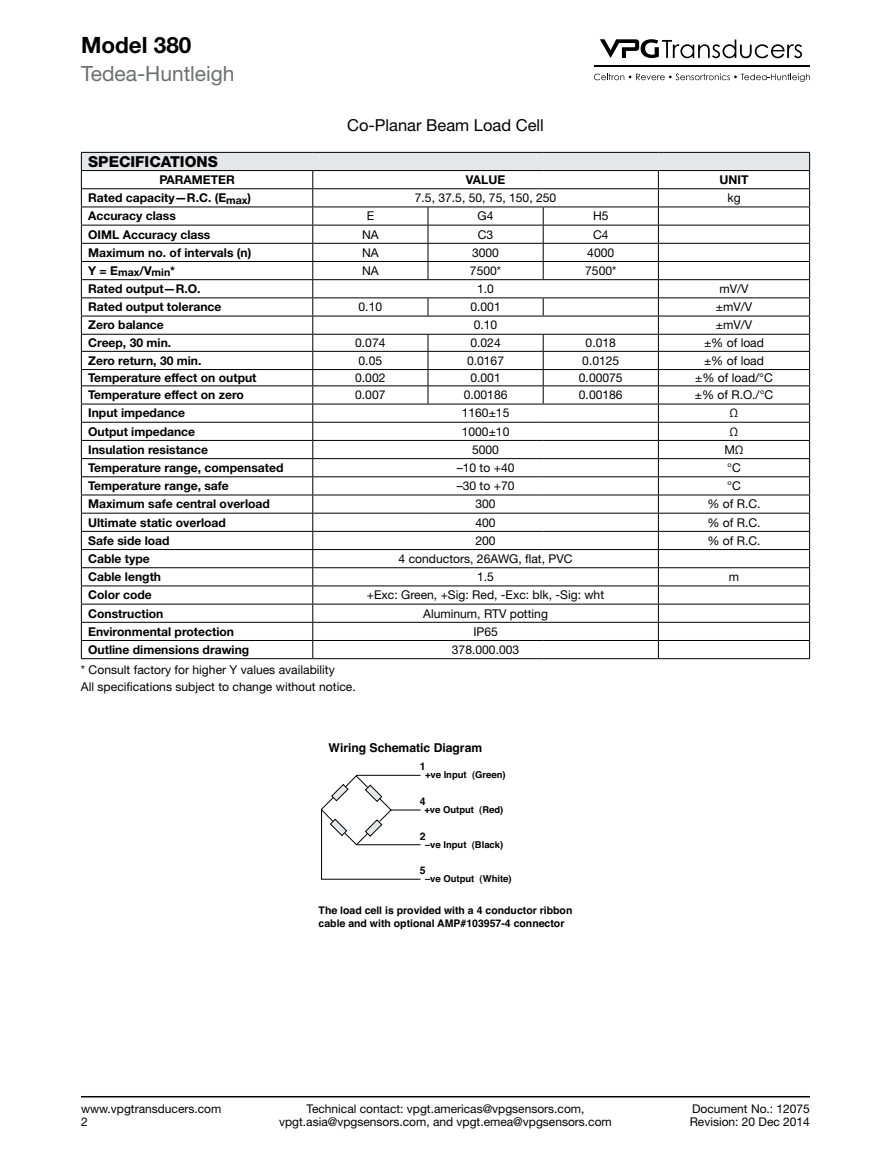
<style>
.page{position:relative;width:891px;height:1175px;background:#fff}
.page>*{position:absolute;margin:0;border:0;box-sizing:border-box;transform-origin:0 0}
.Part_Model_Number_Le{font:700 22.5px "Helvetica Neue LT Std";color:#000}
.t1{font:21px "Helvetica Neue LT Std";color:#6d6e71}
.Title_after_page_1{font:16.5px "Helvetica Neue LT Std";color:#000}
.Table_Heading{font:800 15.15px "Helvetica Neue LT Std";color:#000}
.Table_Row_Side_Headi{font:700 12.15px "Helvetica Neue LT Std";color:#000}
.Table_Body{font:12.15px "Helvetica Neue LT Std";color:#000}
.Footnote_no_referere{font:12.15px "Helvetica Neue LT Std";color:#000}
.t2{font:700 12.15px "Helvetica";color:#000}
.Table_Col_Heading{font:700 12.15px "Helvetica Neue LT Std";color:#000}
.Footer_Left{font:12px/13.5px "Helvetica Neue LT Std";color:#000;text-align:center}
.Rev-Date-Right{font:12px "Helvetica Neue LT Std";color:#000}
.Document_Number_Righ{font:12px "Helvetica Neue LT Std";color:#000}
.t3{font:700 10.5px/12.6px "Helvetica";color:#000}
.t4{font:700 9.45px "Helvetica";color:#000}
</style>
<div class="page">
<svg style="left:600px;top:39px;width:202px;height:19px"></svg>
<svg style="left:594px;top:73px;width:216px;height:9px"></svg>
<hr style="left:594px;top:65px;width:216px;height:1px;background:#000">
<hr style="left:81px;top:1096px;width:729px;height:1px;background:#000">
<hr style="left:81px;top:658px;width:232px;height:1px;background:#000">
<hr style="left:81px;top:152px;width:232px;height:1px;background:#000">
<hr style="left:313px;top:152px;width:115px;height:1px;background:#000">
<hr style="left:428px;top:152px;width:115px;height:1px;background:#000">
<hr style="left:543px;top:152px;width:115px;height:1px;background:#000">
<hr style="left:658px;top:152px;width:152px;height:1px;background:#000">
<hr style="left:313px;top:658px;width:115px;height:1px;background:#000">
<hr style="left:428px;top:658px;width:115px;height:1px;background:#000">
<hr style="left:543px;top:658px;width:115px;height:1px;background:#000">
<svg style="left:81px;top:153px;width:729px;height:505px"></svg>
<hr style="left:658px;top:658px;width:152px;height:1px;background:#000">
<svg style="left:321px;top:774px;width:100px;height:106px"></svg>
<p class="Part_Model_Number_Le" style="left:81px;top:31px;width:112px">Model 380</p>
<h2 class="t1" style="left:81px;top:61px;width:155px">Tedea-Huntleigh</h2>
<p class="Title_after_page_1" style="left:347px;top:115px;width:198px">Co-Planar Beam Load Cell</p>
<p class="Table_Heading" style="left:88px;top:152px;width:131px">SPECIFICATIONS</p>
<p class="Table_Col_Heading" style="left:159px;top:172px;width:77px">PARAMETER</p>
<p class="Table_Col_Heading" style="left:466px;top:172px;width:41px">VALUE</p>
<p class="Table_Col_Heading" style="left:720px;top:172px;width:30px">UNIT</p>
<p class="Table_Row_Side_Headi" style="left:88px;top:190px;width:164px">Rated capacity—R.C. (E<sub>max</sub>)</p>
<p class="Table_Body" style="left:415px;top:191px;width:143px">7.5, 37.5, 50, 75, 150, 250</p>
<p class="Table_Body" style="left:727px;top:191px;width:15px">kg</p>
<p class="Table_Row_Side_Headi" style="left:88px;top:208px;width:89px">Accuracy class</p>
<p class="Table_Body" style="left:367px;top:209px;width:9px">E</p>
<p class="Table_Body" style="left:478px;top:209px;width:17px">G4</p>
<p class="Table_Body" style="left:593px;top:209px;width:17px">H5</p>
<p class="Table_Row_Side_Headi" style="left:88px;top:227px;width:124px">OIML Accuracy class</p>
<p class="Table_Body" style="left:362px;top:227px;width:18px">NA</p>
<p class="Table_Body" style="left:478px;top:227px;width:17px">C3</p>
<p class="Table_Body" style="left:593px;top:227px;width:17px">C4</p>
<p class="Table_Row_Side_Headi" style="left:88px;top:245px;width:165px">Maximum no. of intervals (n)</p>
<p class="Table_Body" style="left:362px;top:245px;width:18px">NA</p>
<p class="Table_Body" style="left:472px;top:245px;width:28px">3000</p>
<p class="Table_Body" style="left:587px;top:245px;width:28px">4000</p>
<p class="Table_Row_Side_Headi" style="left:88px;top:263px;width:89px">Y = E<sub>max</sub>/V<sub>min</sub>*</p>
<p class="Table_Body" style="left:362px;top:263px;width:18px">NA</p>
<p class="Table_Body" style="left:470px;top:263px;width:33px">7500*</p>
<p class="Table_Body" style="left:585px;top:263px;width:33px">7500*</p>
<p class="Table_Row_Side_Headi" style="left:88px;top:281px;width:114px">Rated output—R.O.</p>
<p class="Table_Body" style="left:477px;top:281px;width:18px">1.0</p>
<p class="Table_Body" style="left:719px;top:281px;width:31px">mV/V</p>
<p class="Table_Row_Side_Headi" style="left:88px;top:299px;width:135px">Rated output tolerance</p>
<p class="Table_Body" style="left:359px;top:300px;width:25px">0.10</p>
<p class="Table_Body" style="left:470px;top:300px;width:32px">0.001</p>
<p class="Table_Body" style="left:716px;top:300px;width:38px">±mV/V</p>
<p class="Table_Row_Side_Headi" style="left:88px;top:317px;width:77px">Zero balance</p>
<p class="Table_Body" style="left:474px;top:318px;width:25px">0.10</p>
<p class="Table_Body" style="left:716px;top:318px;width:38px">±mV/V</p>
<p class="Table_Row_Side_Headi" style="left:88px;top:335px;width:85px">Creep, 30 min.</p>
<p class="Table_Body" style="left:355px;top:335px;width:32px">0.074</p>
<p class="Table_Body" style="left:470px;top:335px;width:32px">0.024</p>
<p class="Table_Body" style="left:586px;top:335px;width:32px">0.018</p>
<p class="Table_Body" style="left:704px;top:335px;width:62px">±% of load</p>
<p class="Table_Row_Side_Headi" style="left:88px;top:353px;width:115px">Zero return, 30 min.</p>
<p class="Table_Body" style="left:359px;top:353px;width:25px">0.05</p>
<p class="Table_Body" style="left:467px;top:353px;width:39px">0.0167</p>
<p class="Table_Body" style="left:582px;top:353px;width:39px">0.0125</p>
<p class="Table_Body" style="left:704px;top:353px;width:62px">±% of load</p>
<p class="Table_Row_Side_Headi" style="left:88px;top:370px;width:170px">Temperature effect on output</p>
<p class="Table_Body" style="left:355px;top:370px;width:32px">0.002</p>
<p class="Table_Body" style="left:470px;top:370px;width:32px">0.001</p>
<p class="Table_Body" style="left:579px;top:370px;width:45px">0.00075</p>
<p class="Table_Body" style="left:695px;top:370px;width:79px">±% of load/°C</p>
<p class="Table_Row_Side_Headi" style="left:88px;top:387px;width:157px">Temperature effect on zero</p>
<p class="Table_Body" style="left:355px;top:388px;width:32px">0.007</p>
<p class="Table_Body" style="left:464px;top:388px;width:45px">0.00186</p>
<p class="Table_Body" style="left:579px;top:388px;width:45px">0.00186</p>
<p class="Table_Body" style="left:695px;top:388px;width:80px">±% of R.O./°C</p>
<p class="Table_Row_Side_Headi" style="left:88px;top:405px;width:98px">Input impedance</p>
<p class="Table_Body" style="left:462px;top:406px;width:49px">1160±15</p>
<p class="Table_Body" style="left:730px;top:406px;width:10px">Ω</p>
<p class="Table_Row_Side_Headi" style="left:88px;top:424px;width:109px">Output impedance</p>
<p class="Table_Body" style="left:462px;top:424px;width:49px">1000±10</p>
<p class="Table_Body" style="left:730px;top:424px;width:10px">Ω</p>
<p class="Table_Row_Side_Headi" style="left:88px;top:442px;width:121px">Insulation resistance</p>
<p class="Table_Body" style="left:472px;top:442px;width:28px">5000</p>
<p class="Table_Body" style="left:724px;top:442px;width:21px">MΩ</p>
<p class="Table_Row_Side_Headi" style="left:88px;top:460px;width:197px">Temperature range, compensated</p>
<p class="Table_Body" style="left:457px;top:460px;width:59px">–10 to +40</p>
<p class="Table_Body" style="left:727px;top:460px;width:15px">°C</p>
<p class="Table_Row_Side_Headi" style="left:88px;top:478px;width:142px">Temperature range, safe</p>
<p class="Table_Body" style="left:457px;top:478px;width:59px">–30 to +70</p>
<p class="Table_Body" style="left:727px;top:478px;width:15px">°C</p>
<p class="Table_Row_Side_Headi" style="left:88px;top:496px;width:183px">Maximum safe central overload</p>
<p class="Table_Body" style="left:475px;top:497px;width:22px">300</p>
<p class="Table_Body" style="left:707px;top:497px;width:55px">% of R.C.</p>
<p class="Table_Row_Side_Headi" style="left:88px;top:515px;width:139px">Ultimate static overload</p>
<p class="Table_Body" style="left:475px;top:515px;width:22px">400</p>
<p class="Table_Body" style="left:707px;top:515px;width:55px">% of R.C.</p>
<p class="Table_Row_Side_Headi" style="left:88px;top:533px;width:83px">Safe side load</p>
<p class="Table_Body" style="left:475px;top:533px;width:22px">200</p>
<p class="Table_Body" style="left:707px;top:533px;width:55px">% of R.C.</p>
<p class="Table_Row_Side_Headi" style="left:88px;top:551px;width:63px">Cable type</p>
<p class="Table_Body" style="left:399px;top:551px;width:175px">4 conductors, 26AWG, flat, PVC</p>
<p class="Table_Row_Side_Headi" style="left:88px;top:569px;width:74px">Cable length</p>
<p class="Table_Body" style="left:477px;top:569px;width:18px">1.5</p>
<p class="Table_Body" style="left:729px;top:569px;width:12px">m</p>
<p class="Table_Row_Side_Headi" style="left:88px;top:587px;width:65px">Color code</p>
<p class="Table_Body" style="left:367px;top:588px;width:239px">+Exc: Green, +Sig: Red, -Exc: blk, -Sig: wht</p>
<p class="Table_Row_Side_Headi" style="left:88px;top:605px;width:77px">Construction</p>
<p class="Table_Body" style="left:423px;top:606px;width:126px">Aluminum, RTV potting</p>
<p class="Table_Row_Side_Headi" style="left:88px;top:624px;width:147px">Environmental protection</p>
<p class="Table_Body" style="left:473px;top:624px;width:26px">IP65</p>
<p class="Table_Row_Side_Headi" style="left:88px;top:642px;width:163px">Outline dimensions drawing</p>
<p class="Table_Body" style="left:452px;top:642px;width:69px">378.000.003</p>
<p class="Footnote_no_referere" style="left:81px;top:662px;width:255px">* Consult factory for higher Y values availability</p>
<p class="Footnote_no_referere" style="left:81px;top:679px;width:276px">All specifications subject to change without notice.</p>
<p class="t2" style="left:329px;top:737px;width:155px">Wiring Schematic Diagram</p>
<p class="t4" style="left:425px;top:766px;width:82px">+ve Input (Green)</p>
<p class="t3" style="left:420px;top:759px;width:7px">1</p>
<p class="t3" style="left:420px;top:795px;width:7px">4</p>
<p class="t4" style="left:424px;top:802px;width:81px">+ve Output (Red)</p>
<p class="t3" style="left:420px;top:830px;width:7px">2</p>
<p class="t3" style="left:420px;top:863px;width:7px">5</p>
<p class="t4" style="left:425px;top:837px;width:80px">–ve Input (Black)</p>
<p class="t4" style="left:425px;top:870px;width:88px">–ve Output (White)</p>
<p class="t3" style="left:319px;top:904px;width:255px">The load cell is provided with a 4 conductor ribbon cable and with optional AMP#103957-4 connector</p>
<p class="Footer_Left" style="left:81px;top:1101px;width:142px">www.vpgtransducers.com</p>
<p class="Footer_Left" style="left:81px;top:1115px;width:8px">2</p>
<p class="Footer_Left" style="left:279px;top:1101px;width:334px">Technical contact: vpgt.americas@vpgsensors.com, vpgt.asia@vpgsensors.com, and vpgt.emea@vpgsensors.com</p>
<p class="Document_Number_Righ" style="left:692px;top:1101px;width:119px">Document No.: 12075</p>
<p class="Rev-Date-Right" style="left:690px;top:1114px;width:122px">Revision: 20 Dec 2014</p>
</div>
